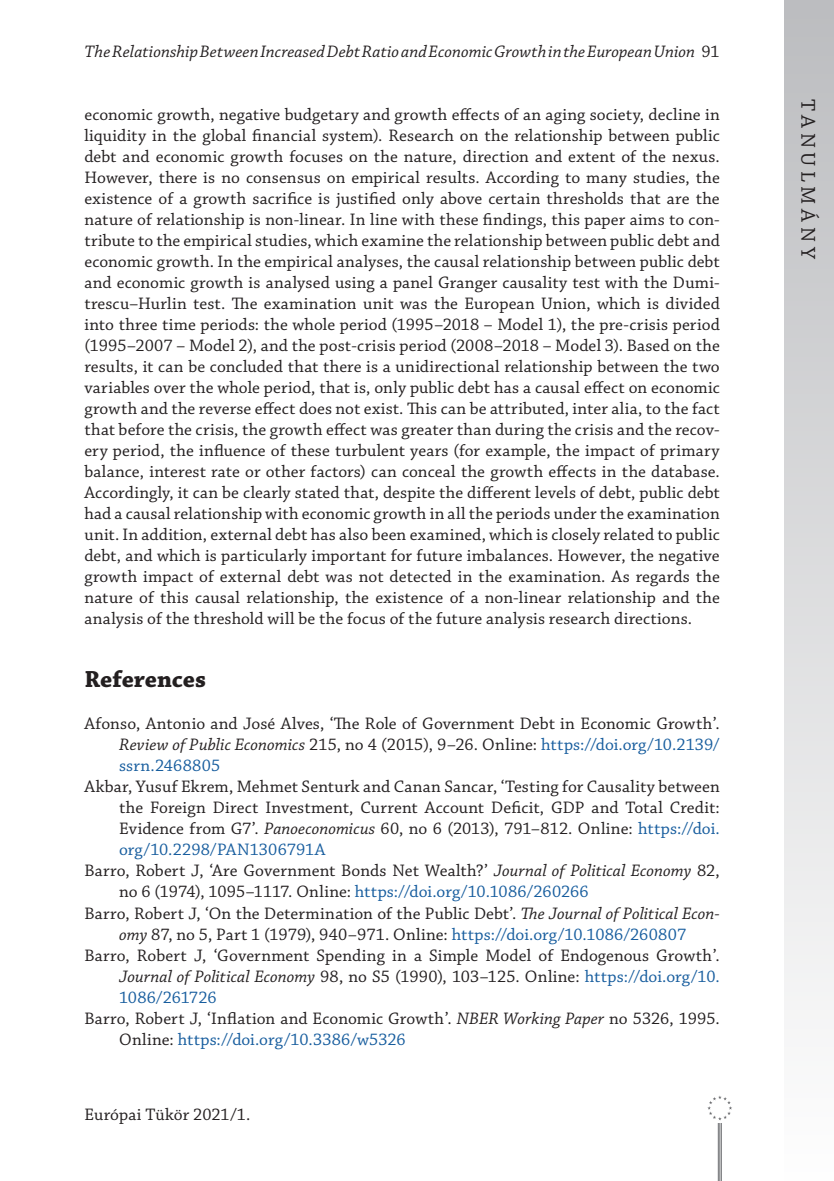
<style>
.page{position:relative;width:834px;height:1181px;background:#fff}
.page>*{position:absolute;margin:0;border:0;box-sizing:border-box;transform-origin:0 0}
._1_1__Head{font:700 24.5px "Chaparral Pro";color:#231f20}
.t1{font:21px "Chaparral Pro";letter-spacing:.21em;color:#231f20}
._2__Body_1st_paragra{font:17.5px/21px "Chaparral Pro";letter-spacing:.005em;color:#231f20;text-align:justify}
._6__Bibliography_ite{font:17.5px/21px "Chaparral Pro";letter-spacing:.005em;color:#231f20;text-align:justify}
.t2{font:italic 17.5px "Chaparral Pro";letter-spacing:.005em;color:#231f20}
.s1{font-style:normal}
.s2{font-style:italic}
.s3{color:#175d9e}
</style>
<div class="page">
<div style="left:784px;top:0;width:49px;height:1181px;background:linear-gradient(to bottom,#bbbcbf,#fefefe)"></div>
<hr style="left:717px;top:1107px;width:1px;height:74px;background:#6c6d70">
<hr style="left:719px;top:1107px;width:1px;height:74px;background:#6c6d70">
<hr style="left:720px;top:1107px;width:1px;height:74px;background:#6c6d70">
<div style="left:704px;top:1093px;width:30px;height:29px;background:#fff"></div>
<svg style="left:707px;top:1095px;width:25px;height:25px"></svg>
<p class="t2" style="left:84px;top:42px;width:636px">The Relationship Between Increased Debt Ratio and Economic Growth in the European Union <span class="s1">91</span></p>
<p class="_2__Body_1st_paragra" style="left:84px;top:105px;width:637px">economic growth, negative budgetary and growth effects of an aging society, decline in liquidity in the global financial system). Research on the relationship between public debt and economic growth focuses on the nature, direction and extent of the nexus.<br>However, there is no consensus on empirical results. According to many studies, the existence of a growth sacrifice is justified only above certain thresholds that are the nature of relationship is non-linear. In line with these findings, this paper aims to con&shy;tribute to the empirical studies, which examine the relationship between public debt and economic growth. In the empirical analyses, the causal relationship between public debt and economic growth is analysed using a panel Granger causality test with the Dumi&shy;trescu–Hurlin test. The examination unit was the European Union, which is divided into three time periods: the whole period (1995–2018 – Model 1), the pre-crisis period (1995–2007 – Model 2), and the post-crisis period (2008–2018 – Model 3). Based on the results, it can be concluded that there is a unidirectional relationship between the two variables over the whole period, that is, only public debt has a causal effect on economic growth and the reverse effect does not exist. This can be attributed, inter alia, to the fact that before the crisis, the growth effect was greater than during the crisis and the recov&shy;ery period, the influence of these turbulent years (for example, the impact of primary balance, interest rate or other factors) can conceal the growth effects in the database.<br>Accordingly, it can be clearly stated that, despite the different levels of debt, public debt had a causal relationship with economic growth in all the periods under the examination unit. In addition, external debt has also been examined, which is closely related to public debt, and which is particularly important for future imbalances. However, the negative growth impact of external debt was not detected in the examination. As regards the nature of this causal relationship, the existence of a non-linear relationship and the analysis of the threshold will be the focus of the future analysis research directions.</p>
<p class="_1_1__Head" style="left:84px;top:665px;width:123px">References</p>
<p class="_6__Bibliography_ite" style="left:119px;top:714px;width:602px;text-indent:-35px">Afonso, Antonio and José Alves, ‘The Role of Government Debt in Economic Growth’.<br><span class="s2">Review of Public Economics</span> 215, no 4 (2015), 9–26. Online: <span class="s3">https://doi.org/10.2139/ ssrn.2468805</span></p>
<p class="_6__Bibliography_ite" style="left:119px;top:777px;width:602px;text-indent:-35px">Akbar, Yusuf Ekrem, Mehmet Senturk and Canan Sancar, ‘Testing for Causality between the Foreign Direct Investment, Current Account Deficit, GDP and Total Credit:<br>Evidence from G7’. <span class="s2">Panoeconomicus</span> 60, no 6 (2013), 791–812. Online: <span class="s3">https://doi. org/10.2298/PAN1306791A</span></p>
<p class="_6__Bibliography_ite" style="left:119px;top:861px;width:602px;text-indent:-35px">Barro, Robert J, ‘Are Government Bonds Net Wealth?’ <span class="s2">Journal of Political Economy</span> 82, no 6 (1974), 1095–1117. Online: <span class="s3">https://doi.org/10.1086/260266</span></p>
<p class="_6__Bibliography_ite" style="left:84px;top:903px;width:636px;text-align:center">Barro, Robert J, ‘On the Determination of the Public Debt’. <span class="s2">The Journal of Political Econ&shy;omy</span> 87, no 5, Part 1 (1979), 940–971. Online: <span class="s3">https://doi.org/10.1086/260807</span></p>
<p class="_6__Bibliography_ite" style="left:119px;top:945px;width:602px;text-indent:-35px">Barro, Robert J, ‘Government Spending in a Simple Model of Endogenous Growth’.<br><span class="s2">Journal of Political Economy</span> 98, no S5 (1990), 103–125. Online: <span class="s3">https://doi.org/10.<br>1086/261726</span></p>
<p class="_6__Bibliography_ite" style="left:119px;top:1008px;width:602px;text-indent:-35px">Barro, Robert J, ‘Inflation and Economic Growth’. <span class="s2">NBER Working Paper</span> no 5326, 1995.<br>Online: <span class="s3">https://doi.org/10.3386/w5326</span></p>
<p class="_2__Body_1st_paragra" style="left:84px;top:1105px;width:167px">Európai Tükör 2021/1.</p>
<p class="t1" style="left:819px;top:99px;width:161px;rotate:90deg">TANULMÁNY</p>
</div>
